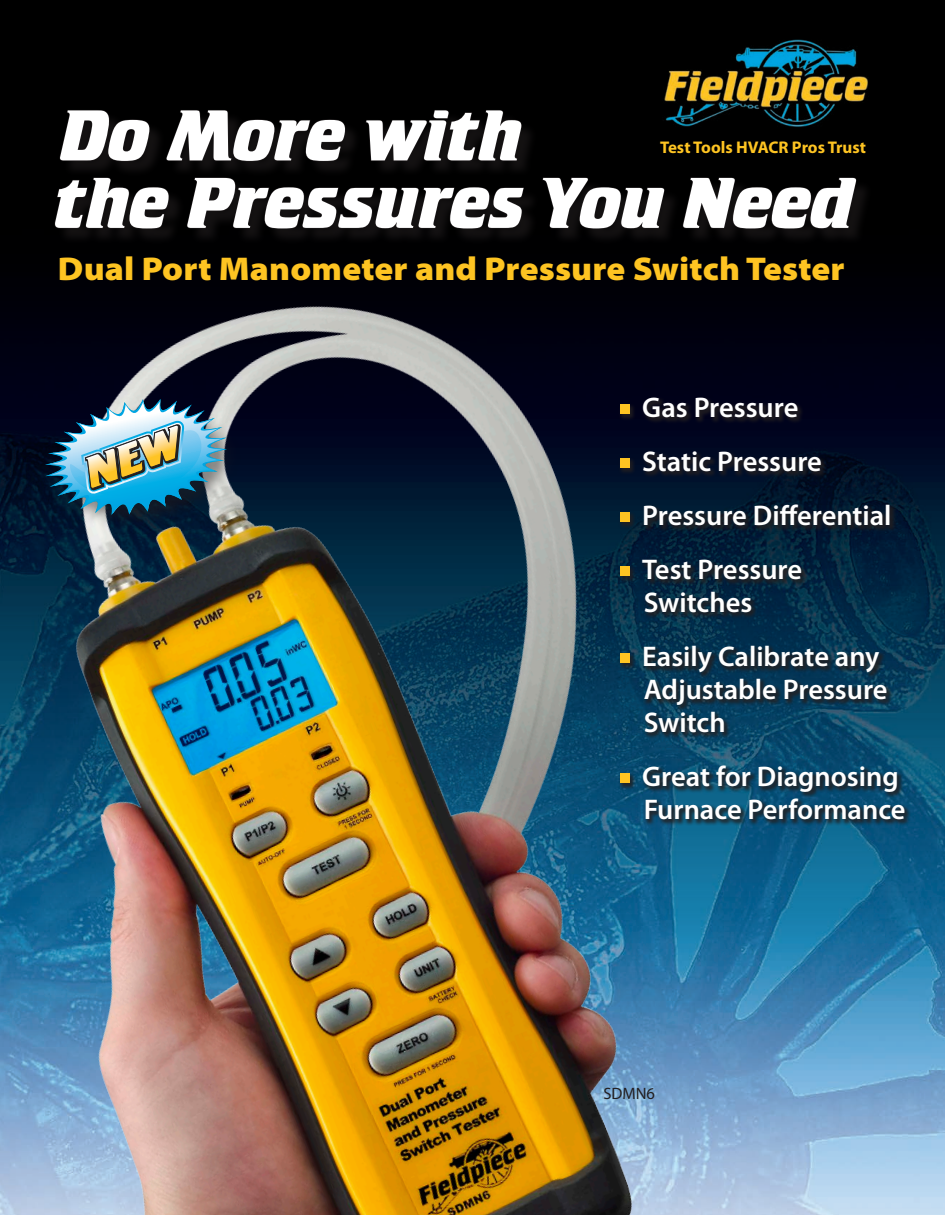
<style>
.page{position:relative;width:945px;height:1215px;background:#fff}
.page>*{position:absolute;margin:0;border:0;box-sizing:border-box;transform-origin:0 0}
.t1{font:75px/67.5px "Crillee Bold Italic Let Plain";letter-spacing:-.01em;color:#fff}
.t2{font:900 semi-expanded 33px "Myriad Pro";letter-spacing:.005em;color:#fec422}
.t3{font:600 28.5px/33px "Myriad Pro";color:#fff}
.t4{font:700 16.95px "Myriad Pro";color:#fec422}
.t5{font:16.5px "Myriad Pro";color:#231f20}
</style>
<div class="page">
<img style="left:0;top:0;width:945px;height:1215px">
<div style="left:618px;top:396px;width:293px;height:430px;background:#231f20;opacity:.82"></div>
<div style="left:57px;top:112px;width:817px;height:134px;background:#231f20;opacity:.57"></div>
<svg style="left:59px;top:110px;width:91px;height:52px;background:#0b0a0a"></svg>
<svg style="left:166px;top:110px;width:180px;height:52px;background:#0b090a"></svg>
<svg style="left:365px;top:110px;width:157px;height:51px;background:#0b090a"></svg>
<svg style="left:54px;top:177px;width:115px;height:52px;background:#0a0909"></svg>
<svg style="left:187px;top:177px;width:337px;height:52px;background:#0a0909"></svg>
<svg style="left:542px;top:177px;width:123px;height:52px;background:#0a0909"></svg>
<svg style="left:683px;top:177px;width:174px;height:52px;background:#0b0a0a"></svg>
<img style="left:0;top:231px;width:797px;height:984px">
<div style="left:48px;top:401px;width:195px;height:130px;background:#231f20;opacity:.48"></div>
<svg style="left:45px;top:399px;width:184px;height:116px;background:#608a97"></svg>
<img style="left:633px;top:29px;width:260px;height:108px">
<p class="t1" style="left:53px;top:102px;width:802px">Do More with<br>the Pressures You Need</p>
<p class="t4" style="left:660px;top:136px;width:207px">Test Tools HVACR Pros Trust</p>
<p class="t2" style="left:58px;top:250px;width:788px">Dual Port Manometer and Pressure Switch Tester</p>
<p class="t3" style="left:642px;top:390px;width:158px">Gas Pressure</p>
<p class="t3" style="left:642px;top:444px;width:181px">Static Pressure</p>
<p class="t3" style="left:642px;top:498px;width:251px">Pressure Differential</p>
<p class="t3" style="left:642px;top:552px;width:162px">Test Pressure</p>
<p class="t3" style="left:644px;top:585px;width:110px">Switches</p>
<p class="t3" style="left:642px;top:639px;width:247px">Easily Calibrate any<br>Adjustable Pressure<br>Switch</p>
<p class="t3" style="left:642px;top:759px;width:265px">Great for Diagnosing<br>Furnace Performance</p>
<p class="t5" style="left:603px;top:1084px;width:53px">SDMN6</p>
</div>
